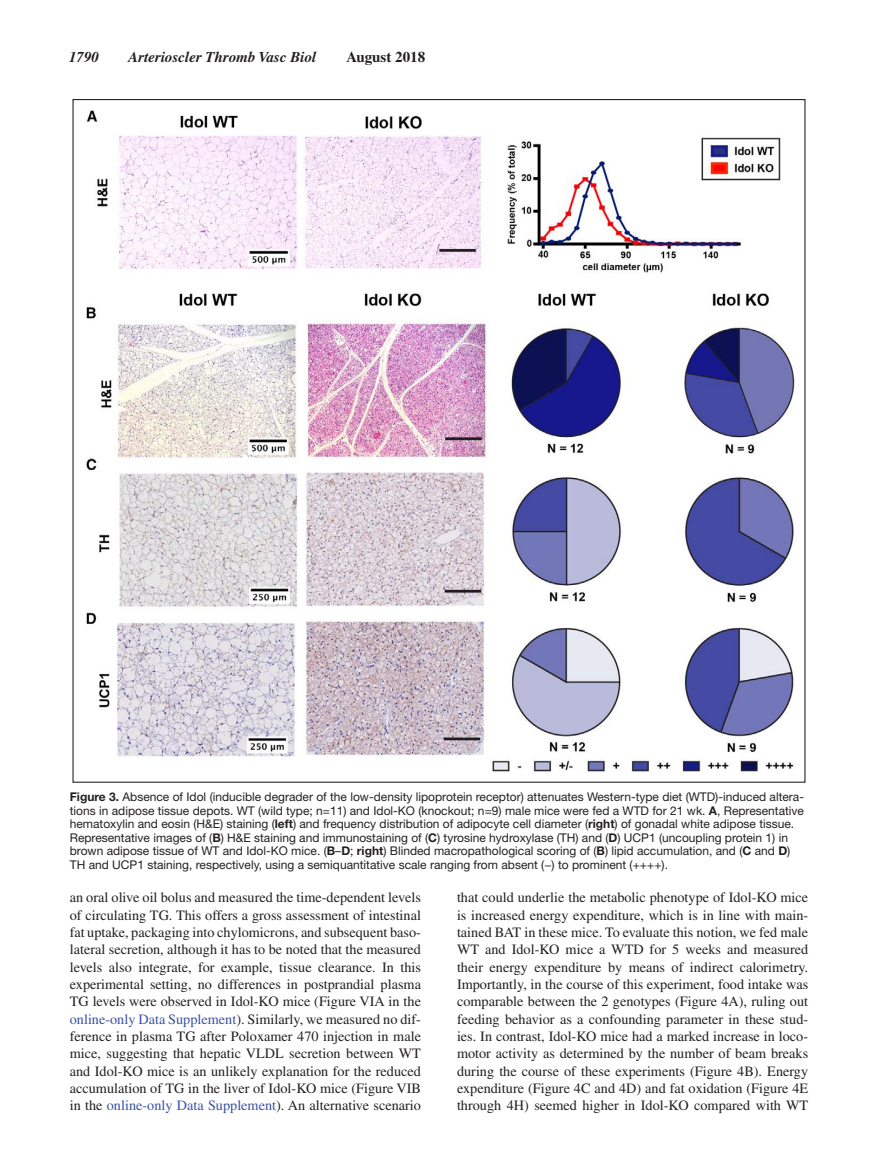
<style>
.page{position:relative;width:878px;height:1175px;background:#fff}
.page>*{position:absolute;margin:0;border:0;box-sizing:border-box;transform-origin:0 0}
.t1{font:italic 700 15px "Times";color:#231f20}
.t2{font:700 15px "Times";color:#231f20}
.t3{font:14.25px/17.4px "Times";color:#231f20;text-align:justify}
.t4{font:12px/13.5px "Helvetica Neue";color:#231f20}
.s1{font-weight:700}
.s2{color:#3a53a3}
</style>
<div class="page">
<svg style="left:72px;top:99px;width:734px;height:684px"></svg>
<p class="t1" style="left:69px;top:48px;width:31px">1790</p>
<p class="t1" style="left:128px;top:48px;width:189px">Arterioscler Thromb Vasc Biol</p>
<p class="t2" style="left:346px;top:48px;width:80px">August 2018</p>
<p class="t4" style="left:70px;top:790px;width:735px"><span class="s1">Figure 3.</span> Absence of Idol (inducible degrader of the low-density lipoprotein receptor) attenuates Western-type diet (WTD)-induced altera&shy;tions in adipose tissue depots. WT (wild type; n=11) and Idol-KO (knockout; n=9) male mice were fed a WTD for 21 wk. <span class="s1">A</span>, Representative hematoxylin and eosin (H&amp;E) staining (<span class="s1">left</span>) and frequency distribution of adipocyte cell diameter (<span class="s1">right</span>) of gonadal white adipose tissue.<br>Representative images of (<span class="s1">B</span>) H&amp;E staining and immunostaining of (<span class="s1">C</span>) tyrosine hydroxylase (TH) and (<span class="s1">D</span>) UCP1 (uncoupling protein 1) in brown adipose tissue of WT and Idol-KO mice. (<span class="s1">B</span>–<span class="s1">D</span>; <span class="s1">right</span>) Blinded macropathological scoring of (<span class="s1">B</span>) lipid accumulation, and (<span class="s1">C</span> and <span class="s1">D</span>)<br>TH and UCP1 staining, respectively, using a semiquantitative scale ranging from absent (−) to prominent (++++).</p>
<p class="t3" style="left:70px;top:888px;width:353px">an oral olive oil bolus and measured the time-dependent levels of circulating TG. This offers a gross assessment of intestinal fat uptake, packaging into chylomicrons, and subsequent baso&shy;lateral secretion, although it has to be noted that the measured levels also integrate, for example, tissue clearance. In this experimental setting, no differences in postprandial plasma TG levels were observed in Idol-KO mice (Figure VIA in the <span class="s2">online-only Data Supplement</span>). Similarly, we measured no dif&shy;ference in plasma TG after Poloxamer 470 injection in male mice, suggesting that hepatic VLDL secretion between WT and Idol-KO mice is an unlikely explanation for the reduced accumulation of TG in the liver of Idol-KO mice (Figure VIB in the <span class="s2">online-only Data Supplement</span>). An alternative scenario</p>
<p class="t3" style="left:457px;top:888px;width:353px">that could underlie the metabolic phenotype of Idol-KO mice is increased energy expenditure, which is in line with main&shy;tained BAT in these mice. To evaluate this notion, we fed male WT and Idol-KO mice a WTD for 5 weeks and measured their energy expenditure by means of indirect calorimetry.<br>Importantly, in the course of this experiment, food intake was comparable between the 2 genotypes (Figure 4A), ruling out feeding behavior as a confounding parameter in these stud&shy;ies. In contrast, Idol-KO mice had a marked increase in loco&shy;motor activity as determined by the number of beam breaks during the course of these experiments (Figure 4B). Energy expenditure (Figure 4C and 4D) and fat oxidation (Figure 4E through 4H) seemed higher in Idol-KO compared with WT</p>
</div>
